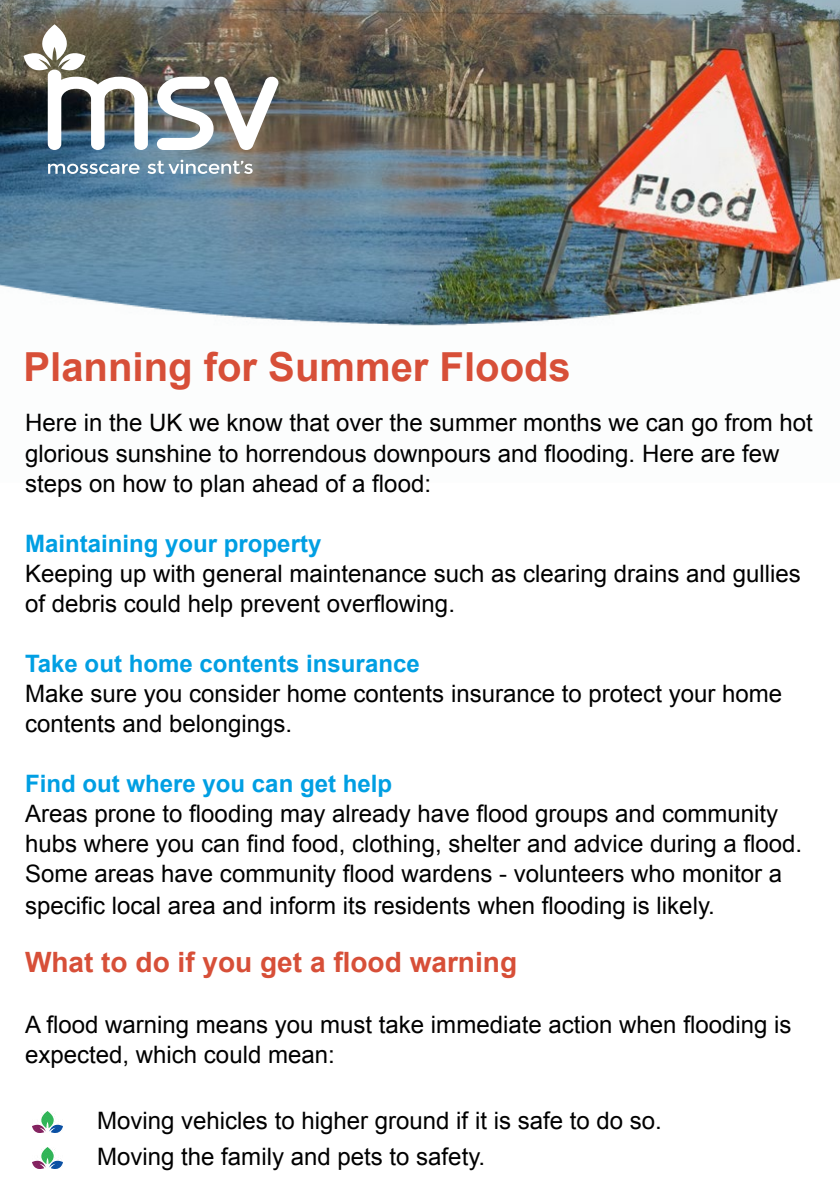
<style>
.page{position:relative;width:840px;height:1191px;background:#fff}
.page>*{position:absolute;margin:0;border:0;box-sizing:border-box;transform-origin:0 0}
.t1{font:700 40px "Arial";color:#d74f38}
.t2{font:700 28px "Arial";color:#d74f38}
.t3{font:24px/30px "Arial";color:#000}
.t4{font:700 24px "Arial";color:#009fe3}
</style>
<div class="page">
<img style="left:0;top:0;width:839px;height:272px">
<img style="left:0;top:272px;width:839px;height:54px">
<svg style="left:48px;top:164px;width:91px;height:10px"></svg>
<svg style="left:147px;top:160px;width:105px;height:14px"></svg>
<svg style="left:24px;top:24px;width:124px;height:126px"></svg>
<svg style="left:157px;top:76px;width:121px;height:74px"></svg>
<img style="left:32px;top:1111px;width:31px;height:21px">
<img style="left:32px;top:1147px;width:31px;height:21px">
<h1 class="t1" style="left:24px;top:341px;width:548px">Planning for Summer Floods</h1>
<p class="t3" style="left:25px;top:408px;width:788px">Here in the UK we know that over the summer months we can go from hot glorious sunshine to horrendous downpours and flooding. Here are few steps on how to plan ahead of a flood:</p>
<p class="t4" style="left:25px;top:527px;width:298px">Maintaining your property</p>
<p class="t3" style="left:25px;top:558px;width:777px">Keeping up with general maintenance such as clearing drains and gullies of debris could help prevent overflowing.</p>
<p class="t4" style="left:25px;top:647px;width:396px">Take out home contents insurance</p>
<p class="t3" style="left:25px;top:678px;width:758px">Make sure you consider home contents insurance to protect your home contents and belongings.</p>
<p class="t4" style="left:25px;top:767px;width:368px">Find out where you can get help</p>
<p class="t3" style="left:25px;top:798px;width:778px;line-height:30.6px">Areas prone to flooding may already have flood groups and community hubs where you can find food, clothing, shelter and advice during a flood.<br>Some areas have community flood wardens - volunteers who monitor a specific local area and inform its residents when flooding is likely.</p>
<p class="t2" style="left:25px;top:944px;width:493px">What to do if you get a flood warning</p>
<p class="t3" style="left:25px;top:1009px;width:767px">A flood warning means you must take immediate action when flooding is expected, which could mean:</p>
<p class="t3" style="left:97px;top:1102px;width:566px;line-height:36px">Moving vehicles to higher ground if it is safe to do so.<br>Moving the family and pets to safety.</p>
</div>
